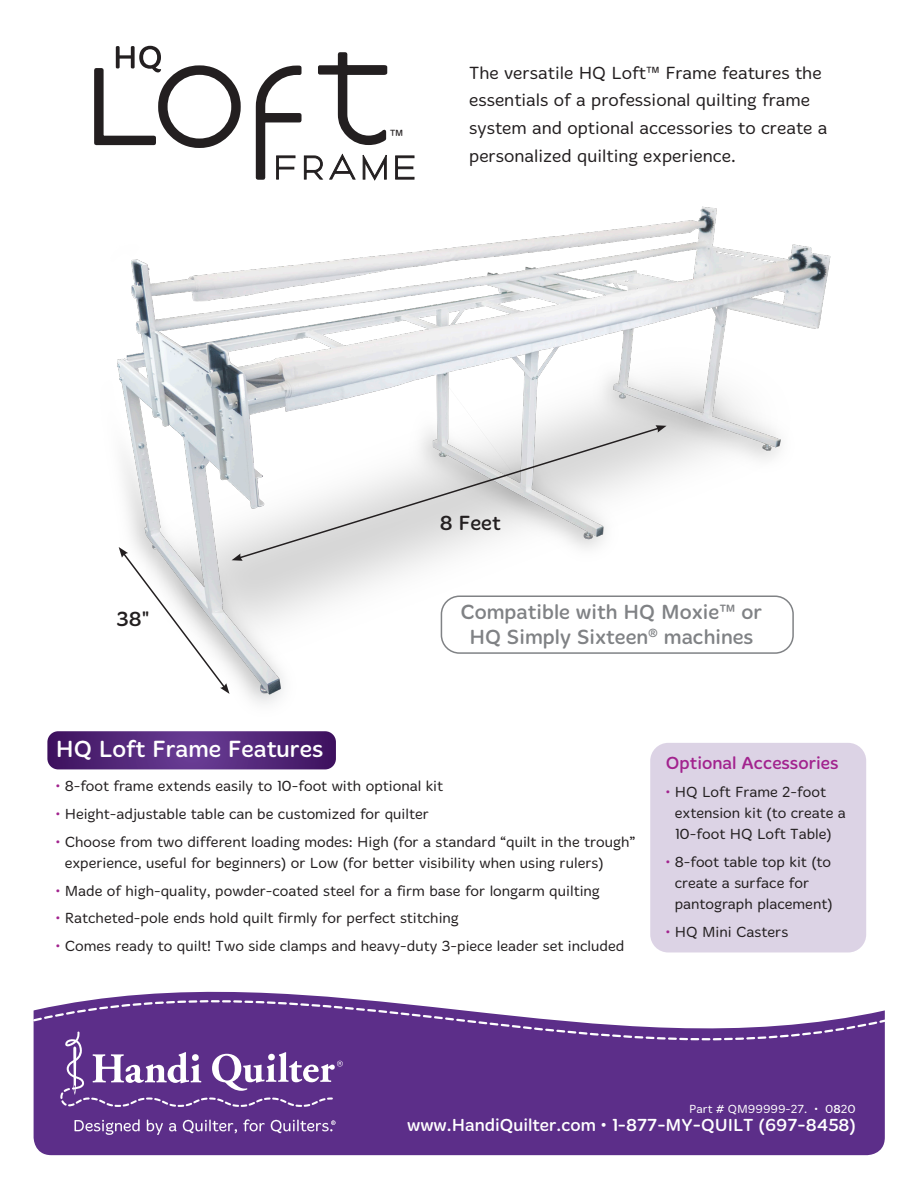
<style>
.page{position:relative;width:918px;height:1188px;background:#fff}
.page>*{position:absolute;margin:0;border:0;box-sizing:border-box;transform-origin:0 0}
.t1{font:24px "Merge";color:#fff}
.t2{font:21px/25.2px "Merge";color:#808285;text-align:center}
.t3{font:21px "Merge";color:#231f20}
.t4{font:300 18px/27.6px "Merge";color:#231f20}
.t5{font:18px "Merge";color:#a2238e}
.t6{font:17.85px "Merge";color:#fff}
.t7{font:300 15px/21px "Merge";color:#231f20}
.t8{font:300 12px "Merge";color:#fff}
.s1{color:#a2238e}
.s2{font-weight:400}
</style>
<div class="page">
<img style="left:117px;top:206px;width:714px;height:498px">
<div style="left:34px;top:1086px;width:851px;height:69px;background:#5c2e89"></div>
<svg style="left:33px;top:991px;width:852px;height:95px"></svg>
<svg style="left:60px;top:1032px;width:283px;height:75px;background:#764f9b"></svg>
<svg style="left:75px;top:1119px;width:65px;height:16px"></svg>
<svg style="left:147px;top:1120px;width:16px;height:15px"></svg>
<svg style="left:169px;top:1123px;width:8px;height:8px"></svg>
<svg style="left:183px;top:1120px;width:54px;height:13px"></svg>
<svg style="left:243px;top:1119px;width:22px;height:12px"></svg>
<svg style="left:271px;top:1120px;width:65px;height:13px"></svg>
<svg style="left:47px;top:731px;width:289px;height:38px;background:#562b7b"></svg>
<svg style="left:94px;top:46px;width:147px;height:102px"></svg>
<svg style="left:255px;top:52px;width:133px;height:129px"></svg>
<svg style="left:395px;top:155px;width:20px;height:25px"></svg>
<div style="left:318px;top:65px;width:69px;height:10px;background:#231f20;border-radius:2px"></div>
<div style="left:441px;top:596px;width:353px;height:58px;border:2px solid #808285;border-radius:18px"></div>
<div style="left:650px;top:743px;width:216px;height:210px;background:#dcd3e5;border-radius:18px"></div>
<svg style="left:238px;top:426px;width:423px;height:134px"></svg>
<svg style="left:119px;top:547px;width:124px;height:147px"></svg>
<svg style="left:655px;top:425px;width:12px;height:8px"></svg>
<p class="t3" style="left:117px;top:607px;width:34px">38"</p>
<p class="t4" style="left:389px;top:123px;width:16px">™</p>
<p class="t4" style="left:469px;top:59px;width:360px">The versatile HQ Loft™ Frame features the essentials of a professional quilting frame system and optional accessories to create a personalized quilting experience.</p>
<p class="t3" style="left:440px;top:511px;width:62px">8 Feet</p>
<p class="t2" style="left:460px;top:600px;width:303px">Compatible with HQ Moxie™ or<br>HQ Simply Sixteen<sup>®</sup> machines</p>
<p class="t1" style="left:56px;top:735px;width:269px">HQ Loft Frame Features</p>
<p class="t7" style="left:56px;top:776px;width:389px"><span class="s1">•</span> 8-foot frame extends easily to 10-foot with optional kit</p>
<p class="t7" style="left:56px;top:804px;width:375px"><span class="s1">•</span> Height-adjustable table can be customized for quilter</p>
<p class="t7" style="left:65px;top:832px;width:572px;text-indent:-9px"><span class="s1">•</span> Choose from two different loading modes: High (for a standard “quilt in the trough” experience, useful for beginners) or Low (for better visibility when using rulers)</p>
<p class="t7" style="left:56px;top:880px;width:546px"><span class="s1">•</span> Made of high-quality, powder-coated steel for a firm base for longarm quilting</p>
<p class="t7" style="left:56px;top:908px;width:405px"><span class="s1">•</span> Ratcheted-pole ends hold quilt firmly for perfect stitching</p>
<p class="t7" style="left:56px;top:936px;width:570px"><span class="s1">•</span> Comes ready to quilt! Two side clamps and heavy-duty 3-piece leader set included</p>
<p class="t5" style="left:666px;top:753px;width:174px">Optional Accessories</p>
<p class="t7" style="left:675px;top:782px;width:173px;text-indent:-9px"><span class="s1">•</span> HQ Loft Frame 2-foot extension kit (to create a<br>10-foot HQ Loft Table)</p>
<p class="t7" style="left:675px;top:852px;width:159px;text-indent:-9px"><span class="s1">•</span> 8-foot table top kit (to create a surface for pantograph placement)</p>
<p class="t7" style="left:666px;top:921px;width:124px"><span class="s1">•</span> HQ Mini Casters</p>
<p class="t8" style="left:689px;top:1102px;width:168px">Part # QM99999-27. • 0<span class="s2">8</span>20</p>
<p class="t6" style="left:407px;top:1115px;width:450px">www.HandiQuilter.com • 1-877-MY-QUILT (697-8458)</p>
</div>
